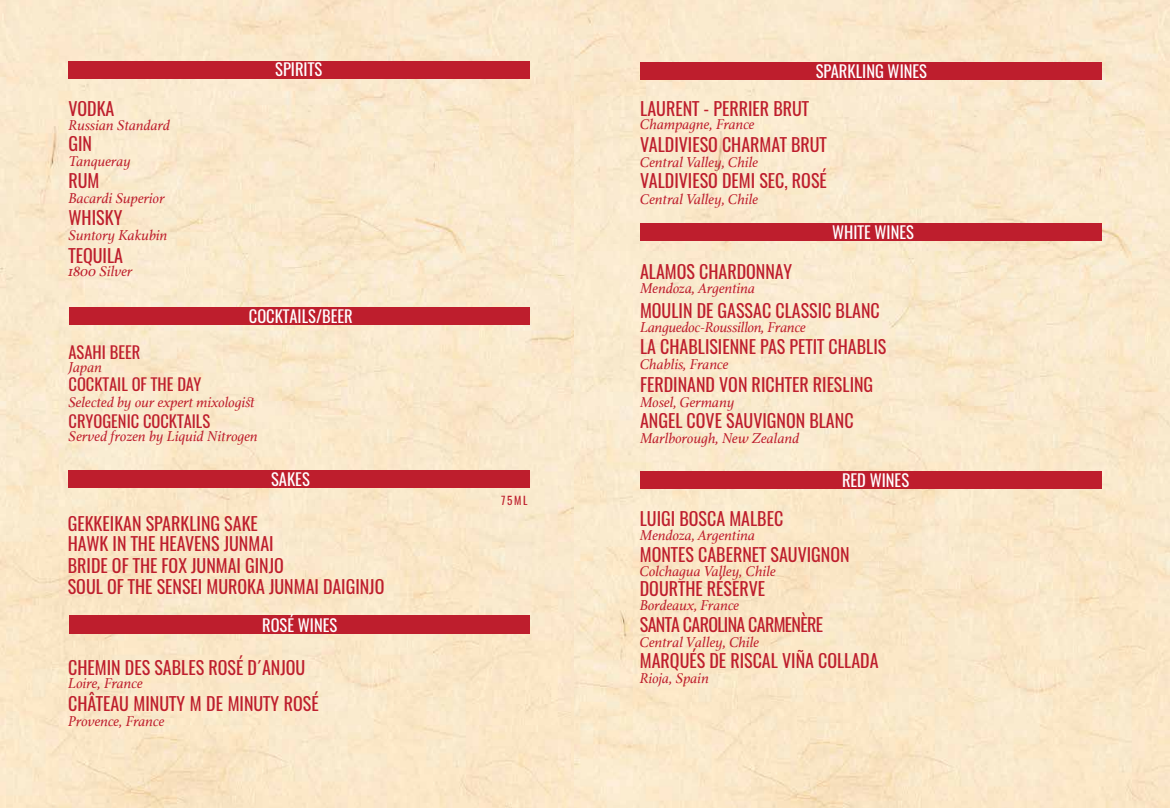
<style>
.page{position:relative;width:1170px;height:808px;background:#fff}
.page>*{position:absolute;margin:0;border:0;box-sizing:border-box;transform-origin:0 0}
.t1{font:18px/21.3px "Oswald";color:#be1e2d}
.t2{font:18px "Oswald";letter-spacing:-.035em;color:#be1e2d}
.t3{font:16.5px "Oswald";color:#fff}
.t4{font:16.5px "Oswald";color:#be1e2d}
.t5{font:italic 15px "Athelas";color:#be1e2d}
.t6{font:11.1px "Oswald";color:#be1e2d}
</style>
<div class="page">
<img style="left:0;top:0;width:574px;height:808px">
<img style="left:574px;top:0;width:595px;height:808px">
<div style="left:68px;top:61px;width:461px;height:17px;background:#be1e2d"></div>
<div style="left:68px;top:308px;width:461px;height:17px;background:#be1e2d"></div>
<div style="left:68px;top:471px;width:461px;height:17px;background:#be1e2d"></div>
<div style="left:69px;top:615px;width:460px;height:18px;background:#be1e2d"></div>
<div style="left:640px;top:471px;width:461px;height:17px;background:#be1e2d"></div>
<div style="left:640px;top:224px;width:461px;height:17px;background:#be1e2d"></div>
<div style="left:640px;top:63px;width:461px;height:17px;background:#be1e2d"></div>
<p class="t1" style="left:68px;top:98px;width:47px">VODKA</p>
<p class="t5" style="left:68px;top:113px;width:103px">Russian Standard</p>
<p class="t1" style="left:68px;top:134px;width:25px">GIN</p>
<p class="t5" style="left:68px;top:150px;width:64px">Tanqueray</p>
<p class="t1" style="left:68px;top:170px;width:32px">RUM</p>
<p class="t5" style="left:68px;top:186px;width:98px">Bacardi Superior</p>
<p class="t1" style="left:68px;top:207px;width:55px">WHISKY</p>
<p class="t5" style="left:68px;top:223px;width:100px">Suntory Kakubin</p>
<p class="t1" style="left:68px;top:245px;width:56px">TEQUILA</p>
<p class="t5" style="left:68px;top:260px;width:66px">1800 Silver</p>
<p class="t3" style="left:275px;top:58px;width:48px">SPIRITS</p>
<p class="t3" style="left:249px;top:305px;width:105px">COCKTAILS/BEER</p>
<p class="t4" style="left:68px;top:341px;width:73px">ASAHI BEER</p>
<p class="t5" style="left:68px;top:356px;width:35px">Japan</p>
<p class="t4" style="left:68px;top:372px;width:134px">COCKTAIL OF THE DAY</p>
<p class="t5" style="left:68px;top:390px;width:188px">Selected by our expert mixologist</p>
<p class="t4" style="left:68px;top:410px;width:143px">CRYOGENIC COCKTAILS</p>
<p class="t5" style="left:68px;top:425px;width:191px">Served frozen by Liquid Nitrogen</p>
<p class="t3" style="left:271px;top:468px;width:40px">SAKES</p>
<p class="t1" style="left:68px;top:513px;width:318px">GEKKEIKAN SPARKLING SAKE<br>HAWK IN THE HEAVENS JUNMAI<br>BRIDE OF THE FOX JUNMAI GINJO<br>SOUL OF THE SENSEI MUROKA JUNMAI DAIGINJO</p>
<p class="t3" style="left:262px;top:613px;width:77px">ROSÉ WINES</p>
<p class="t1" style="left:68px;top:657px;width:238px">CHEMIN DES SABLES ROSÉ D´ANJOU</p>
<p class="t5" style="left:68px;top:672px;width:76px">Loire, France</p>
<p class="t1" style="left:68px;top:693px;width:252px">CHÂTEAU MINUTY M DE MINUTY ROSÉ</p>
<p class="t5" style="left:68px;top:709px;width:98px">Provence, France</p>
<p class="t6" style="left:501px;top:492px;width:28px">75ML</p>
<p class="t3" style="left:815px;top:60px;width:113px">SPARKLING WINES</p>
<p class="t1" style="left:640px;top:98px;width:170px">LAURENT - PERRIER BRUT</p>
<p class="t5" style="left:640px;top:112px;width:116px">Champagne, France</p>
<p class="t1" style="left:640px;top:134px;width:188px">VALDIVIESO CHARMAT BRUT</p>
<p class="t5" style="left:640px;top:150px;width:120px">Central Valley, Chile</p>
<p class="t1" style="left:640px;top:170px;width:188px">VALDIVIESO DEMI SEC, ROSÉ</p>
<p class="t5" style="left:640px;top:187px;width:120px">Central Valley, Chile</p>
<p class="t3" style="left:832px;top:221px;width:83px">WHITE WINES</p>
<p class="t1" style="left:640px;top:261px;width:153px">ALAMOS CHARDONNAY</p>
<p class="t5" style="left:640px;top:276px;width:117px">Mendoza, Argentina</p>
<p class="t1" style="left:640px;top:300px;width:241px">MOULIN DE GASSAC CLASSIC BLANC</p>
<p class="t5" style="left:640px;top:315px;width:167px">Languedoc-Roussillon, France</p>
<p class="t1" style="left:640px;top:336px;width:248px">LA CHABLISIENNE PAS PETIT CHABLIS</p>
<p class="t5" style="left:640px;top:353px;width:90px">Chablis, France</p>
<p class="t1" style="left:640px;top:374px;width:235px">FERDINAND VON RICHTER RIESLING</p>
<p class="t5" style="left:640px;top:391px;width:96px">Mosel, Germany</p>
<p class="t1" style="left:640px;top:410px;width:215px">ANGEL COVE SAUVIGNON BLANC</p>
<p class="t5" style="left:640px;top:427px;width:161px">Marlborough, New Zealand</p>
<p class="t3" style="left:842px;top:469px;width:69px">RED WINES</p>
<p class="t1" style="left:639px;top:508px;width:145px">LUIGI BOSCA MALBEC</p>
<p class="t5" style="left:639px;top:523px;width:117px">Mendoza, Argentina</p>
<p class="t1" style="left:639px;top:544px;width:211px">MONTES CABERNET SAUVIGNON</p>
<p class="t5" style="left:639px;top:559px;width:138px">Colchagua Valley, Chile</p>
<p class="t1" style="left:639px;top:578px;width:127px">DOURTHE RÉSERVE</p>
<p class="t5" style="left:639px;top:593px;width:101px">Bordeaux, France</p>
<p class="t2" style="left:639px;top:612px;width:185px">SANTA CAROLINA CARMENÈRE</p>
<p class="t5" style="left:639px;top:630px;width:121px">Central Valley, Chile</p>
<p class="t1" style="left:639px;top:650px;width:240px">MARQUÉS DE RISCAL VIÑA COLLADA</p>
<p class="t5" style="left:639px;top:667px;width:71px">Rioja, Spain</p>
</div>
